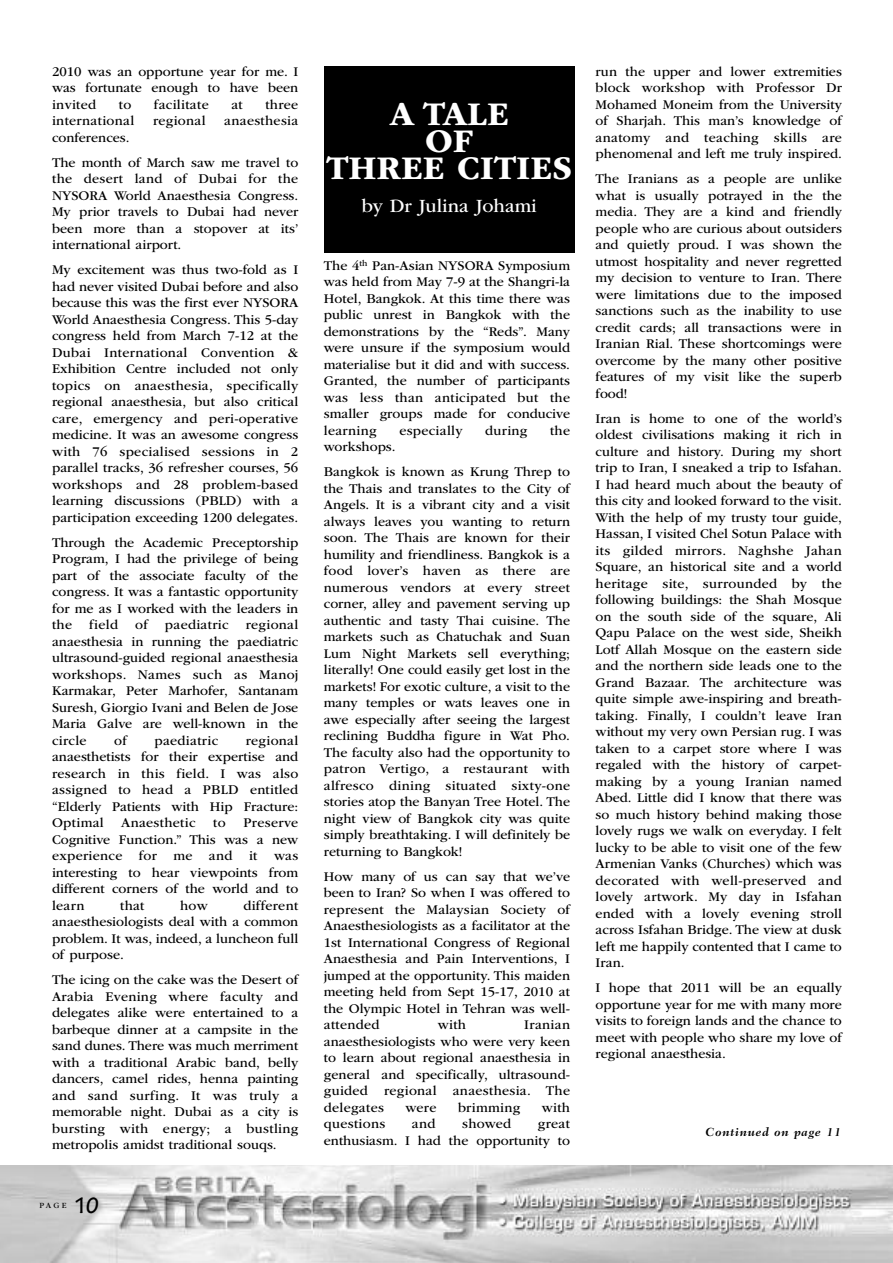
<style>
.page{position:relative;width:893px;height:1263px;background:#fff}
.page>*{position:absolute;margin:0;border:0;box-sizing:border-box;transform-origin:0 0}
.t1{font:700 34.5px/27px "ITC Garamond Std";color:#fff;text-align:center}
.t2{font:700 condensed 24px "Tekton Pro";color:#000}
.t3{font:19.5px "ITC Garamond Std";color:#fff}
.t4{font:13.8px/16.5px "ITC Garamond Std";color:#000;text-align:justify}
.t5{font:13.8px "ITC Garamond Std";letter-spacing:.02em;color:#000}
.t6{font:italic 700 12px "Fairfield LT Std";letter-spacing:.06em;color:#000}
.t7{font:8.25px "ITC Garamond Std";color:#000}
</style>
<div class="page">
<img style="left:0;top:1165px;width:893px;height:98px">
<div style="left:324px;top:66px;width:250px;height:186px;background:#000"></div>
<p class="t4" style="left:52px;top:64px;width:248px">2010 was an opportune year for me. I was fortunate enough to have been invited</p>
<p class="t4" style="left:119px;top:97px;width:14px">to</p>
<p class="t5" style="left:154px;top:99px;width:56px">facilitate</p>
<p class="t4" style="left:231px;top:97px;width:13px">at</p>
<p class="t4" style="left:265px;top:97px;width:34px">three</p>
<p class="t5" style="left:52px;top:116px;width:84px">international</p>
<p class="t5" style="left:153px;top:116px;width:54px">regional</p>
<p class="t5" style="left:224px;top:116px;width:76px">anaesthesia</p>
<p class="t4" style="left:52px;top:126px;width:248px;line-height:25px">conferences.<br>The month of March saw me travel to</p>
<p class="t4" style="left:52px;top:172px;width:248px">the desert land of Dubai for the NYSORA World Anaesthesia Congress.<br>My prior travels to Dubai had never been more than a stopover at its’ international airport.</p>
<p class="t4" style="left:52px;top:263px;width:248px">My excitement was thus two-fold as I had never visited Dubai before and also because this was the first ever NYSORA World Anaesthesia Congress. This 5-day congress held from March 7-12 at the Dubai International Convention &amp; Exhibition Centre included not only topics on anaesthesia, specifically regional anaesthesia, but also critical care, emergency and peri-operative medicine. It was an awesome congress with 76 specialised sessions in 2 parallel tracks, 36 refresher courses, 56 workshops and 28 problem-based learning discussions (PBLD) with a participation exceeding 1200 delegates.</p>
<p class="t4" style="left:52px;top:535px;width:248px">Through the Academic Preceptorship Program, I had the privilege of being part of the associate faculty of the congress. It was a fantastic opportunity for me as I worked with the leaders in the field of paediatric regional anaesthesia in running the paediatric ultrasound-guided regional anaesthesia workshops. Names such as Manoj Karmakar, Peter Marhofer, Santanam Suresh, Giorgio Ivani and Belen de Jose Maria Galve are well-known in the circle</p>
<p class="t4" style="left:52px;top:733px;width:248px;text-indent:194px">regional anaesthetists for their expertise and research in this field. I was also assigned to head a PBLD entitled “Elderly Patients with Hip Fracture:<br>Optimal Anaesthetic</p>
<p class="t4" style="left:114px;top:733px;width:14px">of</p>
<p class="t5" style="left:154px;top:735px;width:65px">paediatric</p>
<p class="t4" style="left:52px;top:816px;width:248px;text-indent:191px">Preserve Cognitive Function.” This was a new experience for me and it was interesting to hear viewpoints from different corners of the world and to learn</p>
<p class="t4" style="left:213px;top:816px;width:14px">to</p>
<p class="t4" style="left:52px;top:898px;width:248px;text-indent:191px">different anaesthesiologists deal with a common problem. It was, indeed, a luncheon full of purpose.</p>
<p class="t4" style="left:52px;top:973px;width:248px">The icing on the cake was the Desert of Arabia Evening where faculty and delegates alike were entertained to a barbeque dinner at a campsite in the sand dunes. There was much merriment with a traditional Arabic band, belly dancers, camel rides, henna painting and sand surfing. It was truly a memorable night. Dubai as a city is bursting with energy; a bustling metropolis amidst traditional souqs.</p>
<p class="t4" style="left:120px;top:898px;width:26px">that</p>
<p class="t4" style="left:180px;top:898px;width:29px">how</p>
<p class="t7" style="left:40px;top:1202px;width:29px">PAGE</p>
<h2 class="t2" style="left:74px;top:1196px;width:26px">10</h2>
<h1 class="t1" style="left:326px;top:103px;width:247px">A TALE<br>OF<br>THREE CITIES</h1>
<h3 class="t3" style="left:362px;top:199px;width:177px">by Dr Julina Johami</h3>
<p class="t4" style="left:324px;top:258px;width:248px">The 4<sup>th</sup> Pan-Asian NYSORA Symposium was held from May 7-9 at the Shangri-la Hotel, Bangkok. At this time there was public unrest in Bangkok with the demonstrations by the “Reds”. Many were unsure if the symposium would materialise but it did and with success.<br>Granted, the number of participants was less than anticipated but the smaller groups made for conducive learning</p>
<p class="t5" style="left:399px;top:425px;width:65px">especially</p>
<p class="t4" style="left:485px;top:423px;width:44px">during</p>
<p class="t4" style="left:550px;top:423px;width:22px">the</p>
<p class="t4" style="left:324px;top:435px;width:248px;line-height:25px">workshops.<br>Bangkok is known as Krung Threp to</p>
<p class="t4" style="left:324px;top:481px;width:248px">the Thais and translates to the City of Angels. It is a vibrant city and a visit always leaves you wanting to return soon. The Thais are known for their humility and friendliness. Bangkok is a food lover’s haven as there are numerous vendors at every street corner, alley and pavement serving up authentic and tasty Thai cuisine. The markets such as Chatuchak and Suan Lum Night Markets sell everything; literally! One could easily get lost in the markets! For exotic culture, a visit to the many temples or wats leaves one in awe especially after seeing the largest reclining Buddha figure in Wat Pho.<br>The faculty also had the opportunity to patron Vertigo, a restaurant with alfresco dining situated sixty-one stories atop the Banyan Tree Hotel. The night view of Bangkok city was quite simply breathtaking. I will definitely be returning to Bangkok!</p>
<p class="t4" style="left:324px;top:869px;width:248px">How many of us can say that we’ve been to Iran? So when I was offered to represent the Malaysian Society of Anaesthesiologists as a facilitator at the 1st International Congress of Regional Anaesthesia and Pain Interventions, I jumped at the opportunity. This maiden meeting held from Sept 15-17, 2010 at the Olympic Hotel in Tehran was well&shy;attended</p>
<p class="t4" style="left:438px;top:1018px;width:30px">with</p>
<p class="t4" style="left:324px;top:1018px;width:248px;text-indent:200px">Iranian anaesthesiologists who were very keen to learn about regional anaesthesia in general and specifically, ultrasound&shy;guided regional anaesthesia. The delegates</p>
<p class="t4" style="left:405px;top:1100px;width:33px">were</p>
<p class="t5" style="left:458px;top:1102px;width:64px">brimming</p>
<p class="t4" style="left:542px;top:1100px;width:30px">with</p>
<p class="t5" style="left:324px;top:1119px;width:63px">questions</p>
<p class="t4" style="left:412px;top:1117px;width:25px">and</p>
<p class="t4" style="left:462px;top:1117px;width:51px">showed</p>
<p class="t4" style="left:324px;top:1117px;width:248px;text-align:right">great<br>enthusiasm. I had the opportunity to</p>
<p class="t4" style="left:596px;top:64px;width:248px">run the upper and lower extremities block workshop with Professor Dr Mohamed Moneim from the University of Sharjah. This man’s knowledge of anatomy and teaching skills are phenomenal and left me truly inspired.</p>
<p class="t4" style="left:596px;top:172px;width:248px">The Iranians as a people are unlike what is usually potrayed in the the media. They are a kind and friendly people who are curious about outsiders and quietly proud. I was shown the utmost hospitality and never regretted my decision to venture to Iran. There were limitations due to the imposed sanctions such as the inability to use credit cards; all transactions were in Iranian Rial. These shortcomings were overcome by the many other positive features of my visit like the superb food!</p>
<p class="t4" style="left:596px;top:411px;width:248px">Iran is home to one of the world’s oldest civilisations making it rich in culture and history. During my short trip to Iran, I sneaked a trip to Isfahan.<br>I had heard much about the beauty of this city and looked forward to the visit.<br>With the help of my trusty tour guide, Hassan, I visited Chel Sotun Palace with its gilded mirrors. Naghshe Jahan Square, an historical site and a world heritage site, surrounded by the following buildings: the Shah Mosque on the south side of the square, Ali Qapu Palace on the west side, Sheikh Lotf Allah Mosque on the eastern side and the northern side leads one to the Grand Bazaar. The architecture was quite simple awe-inspiring and breath&shy;taking. Finally, I couldn’t leave Iran without my very own Persian rug. I was taken to a carpet store where I was regaled with the history of carpet&shy;making by a young Iranian named Abed. Little did I know that there was so much history behind making those lovely rugs we walk on everyday. I felt lucky to be able to visit one of the few Armenian Vanks (Churches) which was decorated with well-preserved and lovely artwork. My day in Isfahan ended with a lovely evening stroll across Isfahan Bridge. The view at dusk left me happily contented that I came to Iran.</p>
<p class="t4" style="left:596px;top:981px;width:248px">I hope that 2011 will be an equally opportune year for me with many more visits to foreign lands and the chance to meet with people who share my love of regional anaesthesia.</p>
<p class="t6" style="left:706px;top:1127px;width:137px">Continued on page 11</p>
</div>
